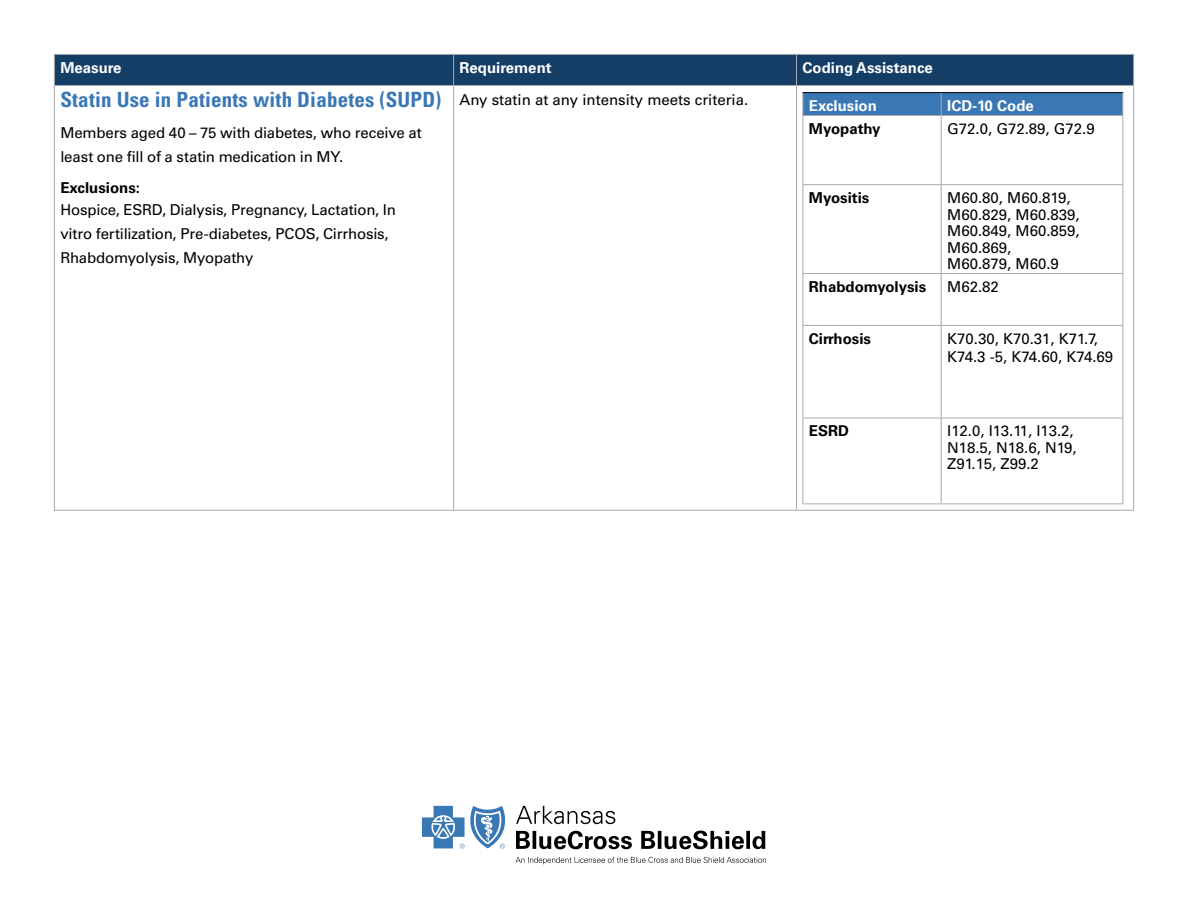
<style>
.page{position:relative;width:1188px;height:918px;background:#fff}
.page>*{position:absolute;margin:0;border:0;box-sizing:border-box;transform-origin:0 0}
.Heading_3{font:700 condensed 21px "Univers LT Std";letter-spacing:.01em;color:#3a77b5}
.Table_Body_Labels{font:15px/16.5px "Univers LT Std";letter-spacing:-.005em;color:#000}
.Exclusions{font:700 15px "Univers LT Std";color:#000}
.Table_Body_Labels-2{font:700 15px "Univers LT Std";color:#fff}
</style>
<div class="page">
<svg style="left:422px;top:806px;width:343px;height:43px"></svg>
<svg style="left:516px;top:857px;width:250px;height:7px"></svg>
<div style="left:55px;top:55px;width:1078px;height:30px;background:#143e66"></div>
<svg style="left:55px;top:92px;width:1078px;height:418px"></svg>
<hr style="left:54px;top:54px;width:400px;height:1px;background:#a7a9ac">
<hr style="left:54px;top:55px;width:1px;height:30px;background:#a7a9ac">
<hr style="left:454px;top:54px;width:342px;height:1px;background:#a7a9ac">
<hr style="left:453px;top:55px;width:1px;height:30px;background:#a7a9ac">
<hr style="left:796px;top:54px;width:338px;height:1px;background:#a7a9ac">
<hr style="left:796px;top:55px;width:1px;height:30px;background:#a7a9ac">
<hr style="left:1133px;top:55px;width:1px;height:30px;background:#a7a9ac">
<hr style="left:54px;top:85px;width:400px;height:1px;background:#a7a9ac">
<hr style="left:54px;top:86px;width:1px;height:424px;background:#a7a9ac">
<hr style="left:454px;top:85px;width:342px;height:1px;background:#a7a9ac">
<hr style="left:453px;top:86px;width:1px;height:424px;background:#a7a9ac">
<hr style="left:796px;top:85px;width:338px;height:1px;background:#a7a9ac">
<hr style="left:796px;top:86px;width:1px;height:424px;background:#a7a9ac">
<hr style="left:1133px;top:86px;width:1px;height:424px;background:#a7a9ac">
<hr style="left:54px;top:510px;width:400px;height:1px;background:#a7a9ac">
<hr style="left:454px;top:510px;width:342px;height:1px;background:#a7a9ac">
<hr style="left:796px;top:510px;width:338px;height:1px;background:#a7a9ac">
<hr style="left:802px;top:92px;width:139px;height:1px;background:#000">
<hr style="left:941px;top:92px;width:182px;height:1px;background:#000">
<div style="left:802px;top:93px;width:321px;height:22px;background:#3a77b5"></div>
<hr style="left:802px;top:115px;width:139px;height:1px;background:#a7a9ac">
<hr style="left:802px;top:116px;width:1px;height:68px;background:#a7a9ac">
<hr style="left:941px;top:115px;width:182px;height:1px;background:#a7a9ac">
<hr style="left:941px;top:116px;width:1px;height:68px;background:#a7a9ac">
<hr style="left:1122px;top:116px;width:1px;height:68px;background:#a7a9ac">
<hr style="left:802px;top:184px;width:139px;height:1px;background:#a7a9ac">
<hr style="left:802px;top:185px;width:1px;height:88px;background:#a7a9ac">
<hr style="left:941px;top:184px;width:182px;height:1px;background:#a7a9ac">
<hr style="left:941px;top:185px;width:1px;height:88px;background:#a7a9ac">
<hr style="left:1122px;top:185px;width:1px;height:88px;background:#a7a9ac">
<hr style="left:802px;top:273px;width:139px;height:1px;background:#a7a9ac">
<hr style="left:802px;top:274px;width:1px;height:51px;background:#a7a9ac">
<hr style="left:941px;top:273px;width:182px;height:1px;background:#a7a9ac">
<hr style="left:941px;top:274px;width:1px;height:51px;background:#a7a9ac">
<hr style="left:1122px;top:274px;width:1px;height:51px;background:#a7a9ac">
<hr style="left:802px;top:325px;width:139px;height:1px;background:#a7a9ac">
<hr style="left:802px;top:326px;width:1px;height:92px;background:#a7a9ac">
<hr style="left:941px;top:325px;width:182px;height:1px;background:#a7a9ac">
<hr style="left:941px;top:326px;width:1px;height:92px;background:#a7a9ac">
<hr style="left:1122px;top:326px;width:1px;height:92px;background:#a7a9ac">
<hr style="left:802px;top:418px;width:139px;height:1px;background:#a7a9ac">
<hr style="left:802px;top:418px;width:1px;height:86px;background:#a7a9ac">
<hr style="left:941px;top:418px;width:182px;height:1px;background:#a7a9ac">
<hr style="left:941px;top:418px;width:1px;height:86px;background:#a7a9ac">
<hr style="left:1122px;top:418px;width:1px;height:86px;background:#a7a9ac">
<hr style="left:802px;top:504px;width:139px;height:1px;background:#a7a9ac">
<hr style="left:941px;top:504px;width:182px;height:1px;background:#a7a9ac">
<p class="Table_Body_Labels-2" style="left:60px;top:59px;width:63px">Measure</p>
<p class="Table_Body_Labels-2" style="left:460px;top:59px;width:94px">Requirement</p>
<p class="Table_Body_Labels-2" style="left:802px;top:59px;width:132px">Coding Assistance</p>
<p class="Heading_3" style="left:60px;top:87px;width:383px">Statin Use in Patients with Diabetes (SUPD)</p>
<p class="Table_Body_Labels" style="left:60px;top:121px;width:363px;line-height:24px">Members aged 40 – 75 with diabetes, who receive at least one fill of a statin medication in MY.</p>
<p class="Exclusions" style="left:60px;top:179px;width:81px">Exclusions:</p>
<p class="Table_Body_Labels" style="left:60px;top:198px;width:337px;line-height:24px">Hospice, ESRD, Dialysis, Pregnancy, Lactation, In vitro fertilization, Pre-diabetes, PCOS, Cirrhosis,<br>Rhabdomyolysis, Myopathy</p>
<p class="Table_Body_Labels" style="left:460px;top:91px;width:290px">Any statin at any intensity meets criteria.</p>
<p class="Table_Body_Labels-2" style="left:809px;top:97px;width:70px">Exclusion</p>
<p class="Table_Body_Labels-2" style="left:947px;top:97px;width:88px">ICD-10 Code</p>
<p class="Exclusions" style="left:809px;top:120px;width:73px">Myopathy</p>
<p class="Table_Body_Labels" style="left:947px;top:120px;width:149px">G72.0, G72.89, G72.9</p>
<p class="Exclusions" style="left:809px;top:189px;width:62px">Myositis</p>
<p class="Table_Body_Labels" style="left:947px;top:189px;width:134px">M60.80, M60.819,<br>M60.829, M60.839,<br>M60.849, M60.859,<br>M60.869,<br>M60.879, M60.9</p>
<p class="Exclusions" style="left:809px;top:278px;width:119px">Rhabdomyolysis</p>
<p class="Table_Body_Labels" style="left:947px;top:278px;width:53px">M62.82</p>
<p class="Exclusions" style="left:809px;top:330px;width:64px">Cirrhosis</p>
<p class="Table_Body_Labels" style="left:947px;top:330px;width:152px">K70.30, K70.31, K71.7,</p>
<p class="Table_Body_Labels" style="left:947px;top:348px;width:167px">K74.3 -5, K74.60, K74.69</p>
<p class="Exclusions" style="left:809px;top:422px;width:42px">ESRD</p>
<p class="Table_Body_Labels" style="left:947px;top:423px;width:131px">I12.0, I13.11, I13.2,<br>N18.5, N18.6, N19,<br>Z91.15, Z99.2</p>
</div>
